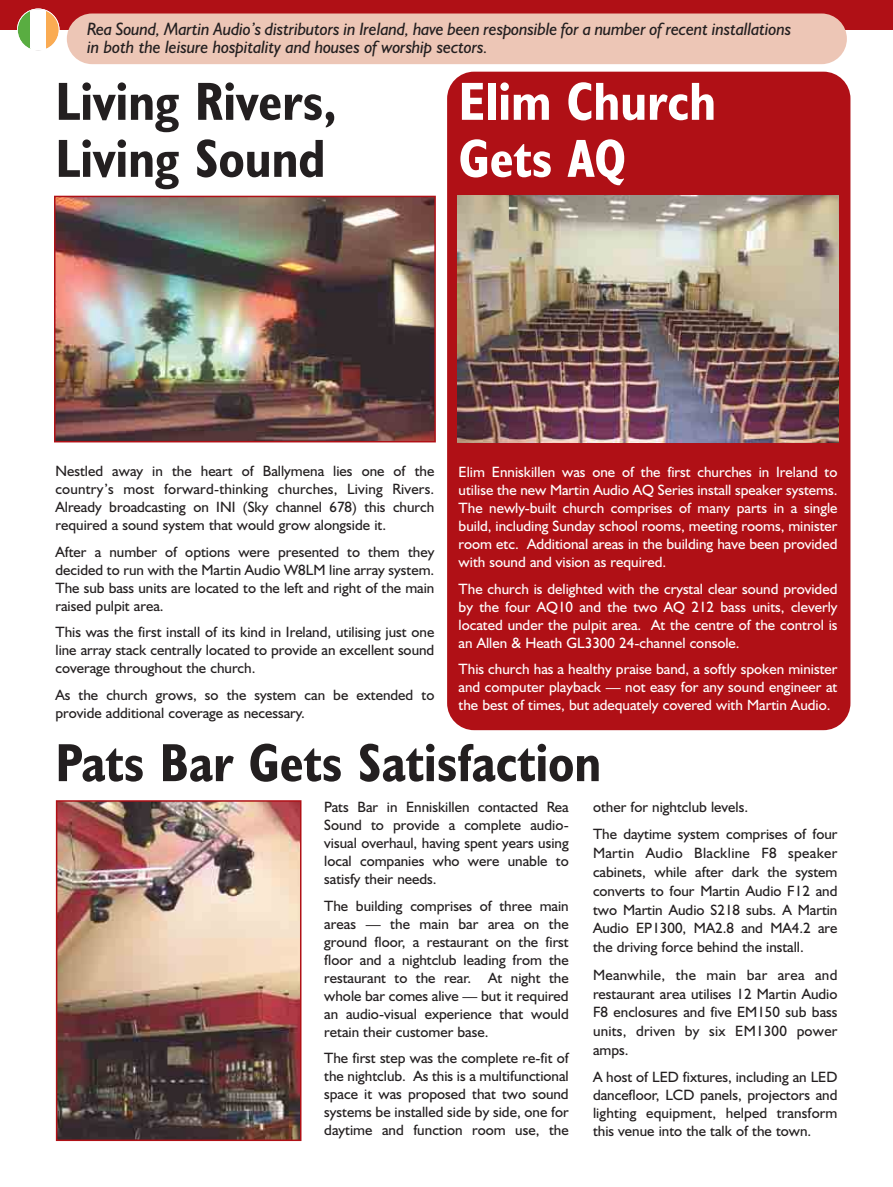
<style>
.page{position:relative;width:893px;height:1187px;background:#fff}
.page>*{position:absolute;margin:0;border:0;box-sizing:border-box;transform-origin:0 0}
.t1{font:700 condensed 54px/57px "Humanist 521 BT";color:#231f20}
.t2{font:700 condensed 54px/57px "Humanist 521 BT";color:#fff}
.t3{font:italic 18px/18px "Humanist 521 BT";letter-spacing:-.015em;color:#231f20}
.t4{font:15px/18px "Humanist 521 BT";color:#231f20;text-align:justify}
.t5{font:15px/18px "Humanist 521 BT";color:#fff;text-align:justify}
</style>
<div class="page">
<div style="left:447px;top:72px;width:403px;height:658px;background:#b01016;border-radius:27px"></div>
<div style="left:1px;top:0;width:892px;height:30px;background:#b01016"></div>
<svg style="left:18px;top:9px;width:39px;height:39px"></svg>
<div style="left:17px;top:9px;width:43px;height:42px;border:2px solid #fff;border-radius:50%"></div>
<img style="left:457px;top:196px;width:382px;height:246px">
<img style="left:57px;top:199px;width:376px;height:240px">
<div style="left:54px;top:196px;width:382px;height:246px;border:2px solid #b01016"></div>
<img style="left:59px;top:803px;width:239px;height:334px">
<div style="left:56px;top:800px;width:245px;height:340px;border:2px solid #b01016"></div>
<div style="left:67px;top:14px;width:780px;height:50px;background:#edc6b6;border-radius:25px"></div>
<p class="t3" style="left:87px;top:22px;width:706px">Rea Sound, Martin Audio’s distributors in Ireland, have been responsible for a number of recent installations in both the leisure hospitality and houses of worship sectors.</p>
<h1 class="t1" style="left:56px;top:79px;width:283px">Living Rivers,<br>Living Sound</h1>
<h1 class="t2" style="left:459px;top:79px;width:259px">Elim Church<br>Gets AQ</h1>
<p class="t4" style="left:55px;top:464px;width:380px">Nestled away in the heart of Ballymena lies one of the country’s most forward-thinking churches, Living Rivers.<br>Already broadcasting on INI (Sky channel 678) this church required a sound system that would grow alongside it.</p>
<p class="t4" style="left:55px;top:544px;width:380px">After a number of options were presented to them they decided to run with the Martin Audio W8LM line array system.<br>The sub bass units are located to the left and right of the main raised pulpit area.</p>
<p class="t4" style="left:55px;top:625px;width:380px">This was the first install of its kind in Ireland, utilising just one line array stack centrally located to provide an excellent sound coverage throughout the church.</p>
<p class="t4" style="left:55px;top:687px;width:380px">As the church grows, so the system can be extended to provide additional coverage as necessary.</p>
<h1 class="t1" style="left:56px;top:740px;width:547px">Pats Bar Gets Satisfaction</h1>
<p class="t4" style="left:324px;top:799px;width:246px">Pats Bar in Enniskillen contacted Rea Sound to provide a complete audio&shy;visual overhaul, having spent years using local companies who were unable to satisfy their needs.</p>
<p class="t4" style="left:324px;top:898px;width:246px">The building comprises of three main areas — the main bar area on the ground floor, a restaurant on the first floor and a nightclub leading from the restaurant to the rear. At night the whole bar comes alive — but it required an audio-visual experience that would retain their customer base.</p>
<p class="t4" style="left:324px;top:1050px;width:246px">The first step was the complete re-fit of the nightclub. As this is a multifunctional space it was proposed that two sound systems be installed side by side, one for daytime and function room use, the</p>
<p class="t5" style="left:459px;top:465px;width:380px">Elim Enniskillen was one of the first churches in Ireland to utilise the new Martin Audio AQ Series install speaker systems.<br>The newly-built church comprises of many parts in a single build, including Sunday school rooms, meeting rooms, minister room etc. Additional areas in the building have been provided with sound and vision as required.</p>
<p class="t5" style="left:459px;top:581px;width:380px">The church is delighted with the crystal clear sound provided by the four AQ10 and the two AQ 212 bass units, cleverly located under the pulpit area. At the centre of the control is an Allen &amp; Heath GL3300 24-channel console.</p>
<p class="t5" style="left:459px;top:662px;width:380px">This church has a healthy praise band, a softly spoken minister and computer playback — not easy for any sound engineer at the best of times, but adequately covered with Martin Audio.</p>
<p class="t4" style="left:593px;top:794px;width:246px;line-height:27.3px">other for nightclub levels.<br>The daytime system comprises of four</p>
<p class="t4" style="left:593px;top:845px;width:246px;line-height:18.9px">Martin Audio Blackline F8 speaker cabinets, while after dark the system converts to four Martin Audio F12 and two Martin Audio S218 subs. A Martin Audio EP1300, MA2.8 and MA4.2 are the driving force behind the install.</p>
<p class="t4" style="left:593px;top:966px;width:246px;line-height:18.8px">Meanwhile, the main bar area and restaurant area utilises 12 Martin Audio F8 enclosures and five EM150 sub bass units, driven by six EM1300 power amps.</p>
<p class="t4" style="left:593px;top:1068px;width:246px">A host of LED fixtures, including an LED dancefloor, LCD panels, projectors and lighting equipment, helped transform this venue into the talk of the town.</p>
</div>
